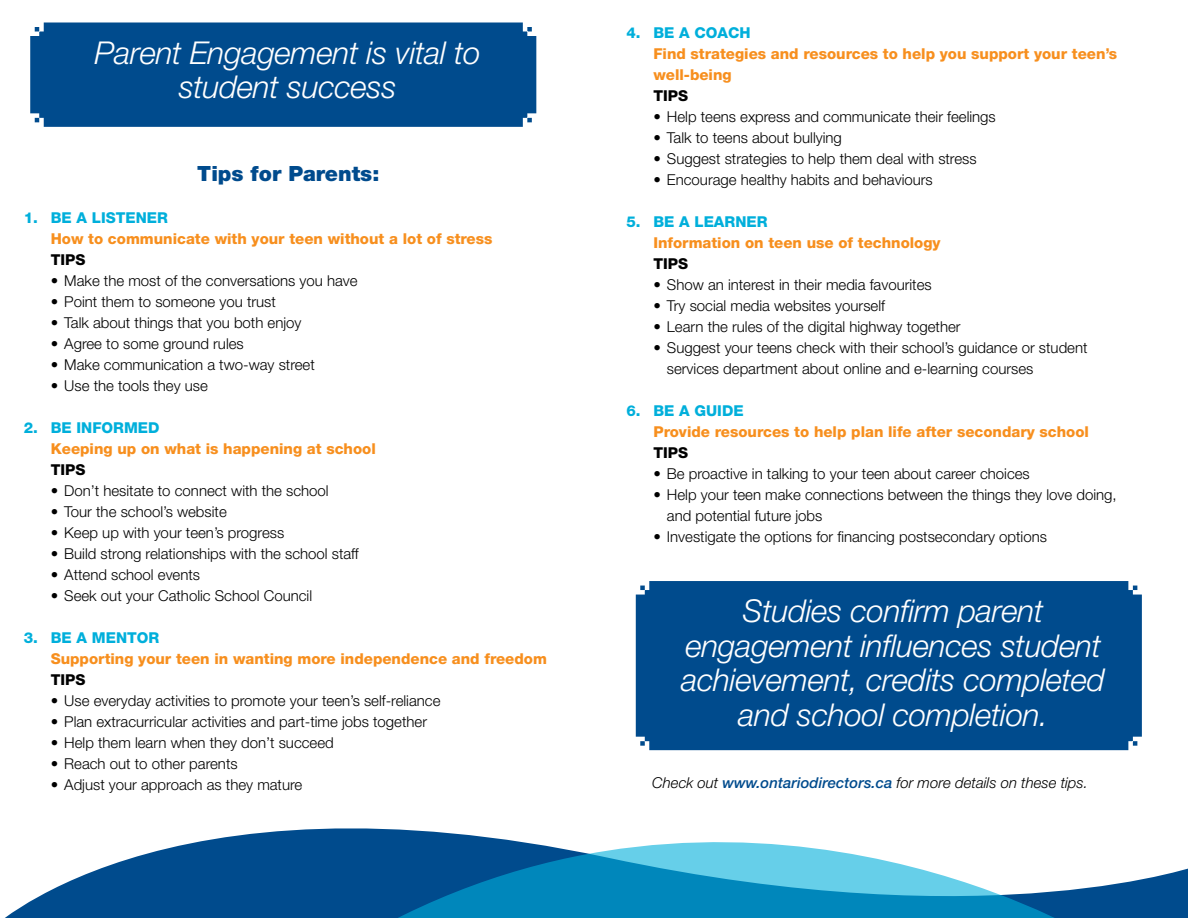
<style>
.page{position:relative;width:1188px;height:918px;background:#fff}
.page>*{position:absolute;margin:0;border:0;box-sizing:border-box;transform-origin:0 0}
.t1{font:italic 300 31.5px/34.5px "Helvetica Neue LT Std";letter-spacing:-.01em;color:#fff;text-align:center}
.t2{font:900 21px "Helvetica Neue LT Std";color:#004b8d}
.t3{font:300 15px/21px "Helvetica Neue LT Std";color:#000}
.t4{font:800 15px/21px "Helvetica Neue LT Std";color:#f78f1e}
.t5{font:800 15px "Helvetica Neue LT Std";color:#00afdb}
.t6{font:italic 300 15px "Helvetica Neue LT Std";color:#000}
.t7{font:800 15px "Helvetica Neue LT Std";color:#000}
.s1{font-weight:500;color:#004b8d}
</style>
<div class="page">
<svg style="left:5px;top:828px;width:1183px;height:90px;fill:#004b8d"></svg>
<svg style="left:370px;top:729px;width:714px;height:189px"></svg>
<div style="left:636px;top:581px;width:506px;height:169px;background:#004b8d"></div>
<div style="left:30px;top:22px;width:506px;height:105px;background:#004b8d"></div>
<h1 class="t1" style="left:95px;top:35px;width:388px">Parent Engagement is vital to student success</h1>
<h2 class="t2" style="left:197px;top:161px;width:184px">Tips for Parents:</h2>
<p class="t5" style="left:24px;top:208px;width:146px">1. BE A LISTENER</p>
<p class="t4" style="left:51px;top:228px;width:443px">How to communicate with your teen without a lot of stress</p>
<p class="t7" style="left:51px;top:250px;width:36px">TIPS</p>
<p class="t3" style="left:51px;top:269px;width:308px">• Make the most of the conversations you have</p>
<p class="t3" style="left:51px;top:290px;width:227px">• Point them to someone you trust</p>
<p class="t3" style="left:51px;top:311px;width:252px">• Talk about things that you both enjoy</p>
<p class="t3" style="left:51px;top:332px;width:195px">• Agree to some ground rules</p>
<p class="t3" style="left:51px;top:353px;width:266px">• Make communication a two-way street</p>
<p class="t3" style="left:51px;top:374px;width:159px">• Use the tools they use</p>
<p class="t5" style="left:24px;top:418px;width:137px">2. BE INFORMED</p>
<p class="t4" style="left:51px;top:438px;width:327px">Keeping up on what is happening at school</p>
<p class="t7" style="left:51px;top:460px;width:36px">TIPS</p>
<p class="t3" style="left:51px;top:479px;width:280px">• Don’t hesitate to connect with the school</p>
<p class="t3" style="left:51px;top:500px;width:178px">• Tour the school’s website</p>
<p class="t3" style="left:51px;top:521px;width:235px">• Keep up with your teen’s progress</p>
<p class="t3" style="left:51px;top:542px;width:309px">• Build strong relationships with the school staff</p>
<p class="t3" style="left:51px;top:563px;width:151px">• Attend school events</p>
<p class="t3" style="left:51px;top:584px;width:263px">• Seek out your Catholic School Council</p>
<p class="t5" style="left:24px;top:628px;width:137px">3. BE A MENTOR</p>
<p class="t4" style="left:51px;top:648px;width:498px">Supporting your teen in wanting more independence and freedom</p>
<p class="t7" style="left:51px;top:670px;width:36px">TIPS</p>
<p class="t3" style="left:51px;top:689px;width:391px">• Use everyday activities to promote your teen’s self-reliance</p>
<p class="t3" style="left:51px;top:710px;width:378px">• Plan extracurricular activities and part-time jobs together</p>
<p class="t3" style="left:51px;top:731px;width:285px">• Help them learn when they don’t succeed</p>
<p class="t3" style="left:51px;top:752px;width:188px">• Reach out to other parents</p>
<p class="t3" style="left:51px;top:773px;width:253px">• Adjust your approach as they mature</p>
<p class="t5" style="left:626px;top:24px;width:126px">4. BE A COACH</p>
<p class="t4" style="left:653px;top:44px;width:465px">Find strategies and resources to help you support your teen’s well-being</p>
<p class="t7" style="left:653px;top:87px;width:36px">TIPS</p>
<p class="t3" style="left:653px;top:106px;width:344px">• Help teens express and communicate their feelings</p>
<p class="t3" style="left:653px;top:127px;width:190px">• Talk to teens about bullying</p>
<p class="t3" style="left:653px;top:148px;width:325px">• Suggest strategies to help them deal with stress</p>
<p class="t3" style="left:653px;top:169px;width:281px">• Encourage healthy habits and behaviours</p>
<p class="t5" style="left:626px;top:213px;width:143px">5. BE A LEARNER</p>
<p class="t4" style="left:653px;top:233px;width:289px">Information on teen use of technology</p>
<p class="t7" style="left:653px;top:255px;width:36px">TIPS</p>
<p class="t3" style="left:653px;top:274px;width:280px">• Show an interest in their media favourites</p>
<p class="t3" style="left:653px;top:295px;width:233px">• Try social media websites yourself</p>
<p class="t3" style="left:653px;top:316px;width:309px">• Learn the rules of the digital highway together</p>
<p class="t3" style="left:667px;top:337px;width:422px;text-indent:-14px">• Suggest your teens check with their school’s guidance or student services department about online and e-learning courses</p>
<p class="t5" style="left:626px;top:402px;width:119px">6. BE A GUIDE</p>
<p class="t4" style="left:653px;top:422px;width:437px">Provide resources to help plan life after secondary school</p>
<p class="t7" style="left:653px;top:444px;width:36px">TIPS</p>
<p class="t3" style="left:653px;top:463px;width:378px">• Be proactive in talking to your teen about career choices</p>
<p class="t3" style="left:667px;top:484px;width:451px;text-indent:-14px">• Help your teen make connections between the things they love doing, and potential future jobs</p>
<p class="t3" style="left:653px;top:526px;width:395px">• Investigate the options for financing postsecondary options</p>
<h1 class="t1" style="left:681px;top:593px;width:425px">Studies confirm parent engagement influences student achievement, credits completed and school completion.</h1>
<p class="t6" style="left:652px;top:774px;width:437px">Check out <span class="s1">www.ontariodirectors.ca</span> for more details on these tips.</p>
</div>
